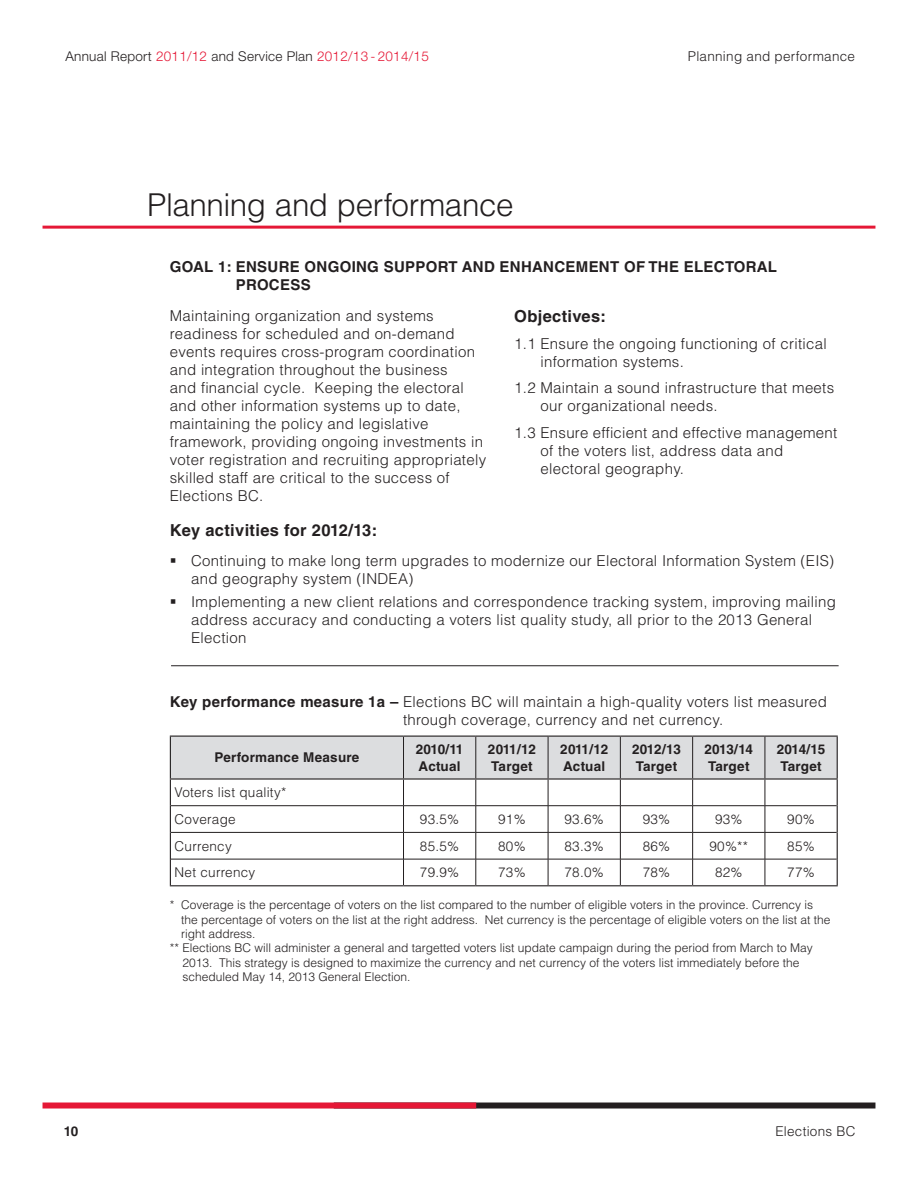
<style>
.page{position:relative;width:918px;height:1188px;background:#fff}
.page>*{position:absolute;margin:0;border:0;box-sizing:border-box;transform-origin:0 0}
.t1{font:300 31.5px "Helvetica LT Std";letter-spacing:-.015em;color:#231f20}
.SummaryText{font:700 16.5px "Helvetica LT Std";letter-spacing:.02em;color:#231f20}
.BodyText{font:300 15px/18px "Helvetica LT Std";letter-spacing:.02em;color:#231f20}
.Paragraph_Style_6{font:300 15px/18px "Helvetica LT Std";letter-spacing:.02em;color:#231f20}
.Paragraph_Style_5{font:300 15px/18px "Helvetica LT Std";letter-spacing:.02em;color:#231f20}
.BodyText-2{font:700 15px/18px "Helvetica LT Std";letter-spacing:.02em;color:#231f20}
.BodyText-3{font:300 13.5px "Helvetica LT Std";letter-spacing:.02em;color:#231f20}
.BodyText-4{font:700 13.5px/16.2px "Helvetica LT Std";letter-spacing:.02em;color:#231f20}
.t2{font:300 13.5px "Helvetica Neue LT Std";letter-spacing:.02em;color:#231f20}
.BodyText-5{font:700 13.5px/16.2px "Helvetica LT Std";color:#231f20}
.BodyText-6{font:300 12px/14.4px "Helvetica LT Std";color:#231f20}
.s1{color:#e51836}
.s2{font-weight:700}
</style>
<div class="page">
<hr style="left:43px;top:226px;width:832px;height:3px;background:#e51836">
<div style="left:334px;top:1103px;width:541px;height:6px;background:#231f20"></div>
<div style="left:43px;top:1103px;width:433px;height:6px;background:#e51836"></div>
<hr style="left:170px;top:885px;width:234px;height:1px;background:#231f20">
<hr style="left:404px;top:885px;width:72px;height:1px;background:#231f20">
<hr style="left:476px;top:885px;width:72px;height:1px;background:#231f20">
<hr style="left:548px;top:885px;width:72px;height:1px;background:#231f20">
<hr style="left:620px;top:885px;width:73px;height:1px;background:#231f20">
<hr style="left:693px;top:885px;width:72px;height:1px;background:#231f20">
<hr style="left:765px;top:885px;width:73px;height:1px;background:#231f20">
<svg style="left:170px;top:736px;width:668px;height:149px"></svg>
<hr style="left:171px;top:665px;width:668px;height:1px;background:#231f20">
<p class="t2" style="left:65px;top:48px;width:365px">Annual Report <span class="s1">2011/12</span> and Service Plan <span class="s1">2012/13 - 2014/15</span></p>
<p class="t1" style="left:147px;top:185px;width:368px">Planning and performance</p>
<p class="BodyText-3" style="left:688px;top:48px;width:169px">Planning and performance</p>
<p class="BodyText-2" style="left:236px;top:258px;width:543px;text-indent:-66px">GOAL 1: ENSURE ONGOING SUPPORT AND ENHANCEMENT OF THE ELECTORAL<br>PROCESS</p>
<p class="SummaryText" style="left:514px;top:307px;width:93px">Objectives:</p>
<p class="Paragraph_Style_6" style="left:540px;top:335px;width:288px;text-indent:-26px">1.1 Ensure the ongoing functioning of critical information systems.</p>
<p class="Paragraph_Style_6" style="left:540px;top:379px;width:295px;text-indent:-26px">1.2 Maintain a sound infrastructure that meets our organizational needs.</p>
<p class="Paragraph_Style_6" style="left:540px;top:424px;width:298px;text-indent:-26px">1.3 Ensure efficient and effective management of the voters list, address data and electoral geography.</p>
<p class="BodyText" style="left:170px;top:307px;width:318px">Maintaining organization and systems readiness for scheduled and on-demand events requires cross-program coordination and integration throughout the business<br>and financial cycle. Keeping the electoral and other information systems up to date, maintaining the policy and legislative framework, providing ongoing investments in voter registration and recruiting appropriately skilled staff are critical to the success of Elections BC.</p>
<p class="SummaryText" style="left:170px;top:520px;width:209px">Key activities for 2012/13:</p>
<p class="BodyText" style="left:191px;top:552px;width:645px">Continuing to make long term upgrades to modernize our Electoral Information System (EIS) and geography system (INDEA)</p>
<p class="BodyText" style="left:191px;top:592px;width:646px">Implementing a new client relations and correspondence tracking system, improving mailing address accuracy and conducting a voters list quality study, all prior to the 2013 General<br>Election</p>
<p class="Paragraph_Style_5" style="left:403px;top:693px;width:425px;text-indent:-233px"><span class="s2">Key performance measure 1a –</span> Elections BC will maintain a high-quality voters list measured through coverage, currency and net currency.</p>
<p class="BodyText-4" style="left:215px;top:749px;width:146px">Performance Measure</p>
<p class="BodyText-5" style="left:416px;top:741px;width:49px">2010/11<br>Actual</p>
<p class="BodyText-4" style="left:488px;top:741px;width:49px">2011/12<br>Target</p>
<p class="BodyText-5" style="left:560px;top:741px;width:49px">2011/12<br>Actual</p>
<p class="BodyText-4" style="left:632px;top:741px;width:50px">2012/13<br>Target</p>
<p class="BodyText-4" style="left:704px;top:741px;width:50px">2013/14<br>Target</p>
<p class="BodyText-4" style="left:777px;top:741px;width:50px">2014/15<br>Target</p>
<p class="BodyText-3" style="left:175px;top:784px;width:113px">Voters list quality*</p>
<p class="BodyText-3" style="left:175px;top:811px;width:63px">Coverage</p>
<p class="BodyText-3" style="left:420px;top:811px;width:41px">93.5%</p>
<p class="BodyText-3" style="left:498px;top:811px;width:29px">91%</p>
<p class="BodyText-3" style="left:565px;top:811px;width:41px">93.6%</p>
<p class="BodyText-3" style="left:643px;top:811px;width:29px">93%</p>
<p class="BodyText-3" style="left:715px;top:811px;width:29px">93%</p>
<p class="BodyText-3" style="left:787px;top:811px;width:29px">90%</p>
<p class="BodyText-3" style="left:175px;top:837px;width:59px">Currency</p>
<p class="BodyText-3" style="left:420px;top:837px;width:41px">85.5%</p>
<p class="BodyText-3" style="left:498px;top:837px;width:29px">80%</p>
<p class="BodyText-3" style="left:565px;top:837px;width:41px">83.3%</p>
<p class="BodyText-3" style="left:643px;top:837px;width:29px">86%</p>
<p class="BodyText-3" style="left:709px;top:837px;width:40px">90%**</p>
<p class="BodyText-3" style="left:787px;top:837px;width:29px">85%</p>
<p class="BodyText-3" style="left:175px;top:864px;width:82px">Net currency</p>
<p class="BodyText-3" style="left:420px;top:864px;width:41px">79.9%</p>
<p class="BodyText-3" style="left:498px;top:864px;width:29px">73%</p>
<p class="BodyText-3" style="left:565px;top:864px;width:41px">78.0%</p>
<p class="BodyText-3" style="left:643px;top:864px;width:29px">78%</p>
<p class="BodyText-3" style="left:715px;top:864px;width:29px">82%</p>
<p class="BodyText-3" style="left:787px;top:864px;width:29px">77%</p>
<p class="BodyText-6" style="left:181px;top:898px;width:651px;text-indent:-11px">* Coverage is the percentage of voters on the list compared to the number of eligible voters in the province. Currency is the percentage of voters on the list at the right address. Net currency is the percentage of eligible voters on the list at the right address.</p>
<p class="BodyText-6" style="left:182px;top:941px;width:632px;text-indent:-13px">** Elections BC will administer a general and targetted voters list update campaign during the period from March to May<br>2013. This strategy is designed to maximize the currency and net currency of the voters list immediately before the scheduled May 14, 2013 General Election.</p>
<p class="BodyText-4" style="left:64px;top:1123px;width:16px">10</p>
<p class="BodyText-3" style="left:775px;top:1123px;width:82px">Elections BC</p>
</div>
